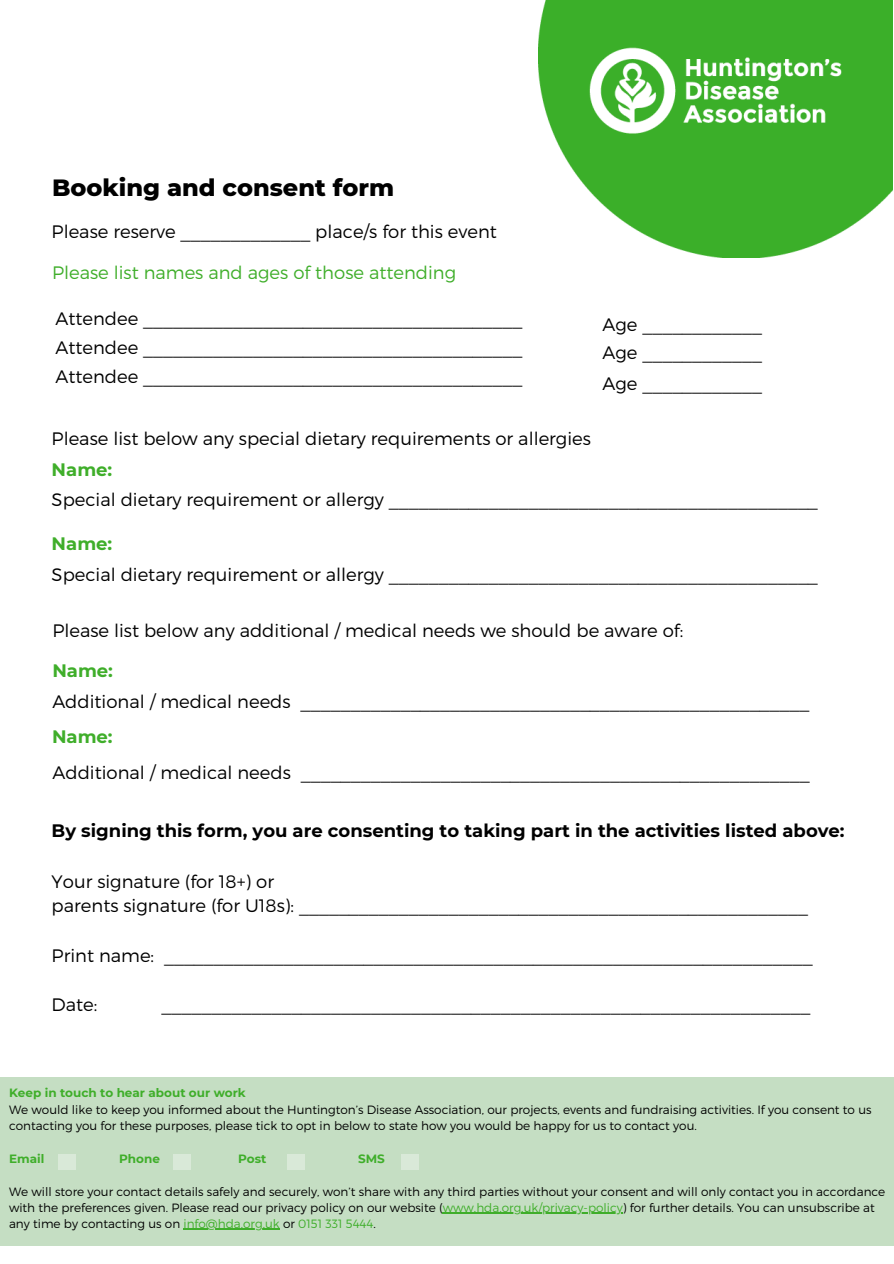
<style>
.page{position:relative;width:894px;height:1264px;background:#fff}
.page>*{position:absolute;margin:0;border:0;box-sizing:border-box;transform-origin:0 0}
.t1{font:800 24px "Montserrat";color:#000}
.t2{font:300 18px/24.8px "Montserrat";color:#000}
.t3{font:700 18px "Montserrat";color:#000}
.t4{font:300 18px "Montserrat";color:#3fae2a}
.t5{font:700 18px "Montserrat";color:#3fae2a}
.t6{font:300 12px/16px "Montserrat";color:#000}
.t7{font:700 12px "Montserrat";color:#3fae2a}
.s1{color:#3fae2a}
</style>
<div class="page">
<div style="left:0;top:1077px;width:893px;height:168px;background:#c5dec3"></div>
<hr style="left:442px;top:1212px;width:180px;height:1px;background:#3fae2a">
<hr style="left:183px;top:1228px;width:97px;height:1px;background:#3fae2a">
<div style="left:59px;top:1153px;width:17px;height:16px;background:#d9e9d8"></div>
<div style="left:173px;top:1153px;width:17px;height:16px;background:#d9e9d8"></div>
<div style="left:287px;top:1153px;width:17px;height:16px;background:#d9e9d8"></div>
<div style="left:401px;top:1153px;width:17px;height:16px;background:#d9e9d8"></div>
<img style="left:538px;top:0;width:354px;height:258px">
<h3 class="t1" style="left:52px;top:172px;width:343px">Booking and consent form</h3>
<h3 class="t2" style="left:52px;top:219px;width:446px">Please reserve _____________ place/s for this event</h3>
<h3 class="t4" style="left:52px;top:261px;width:405px">Please list names and ages of those attending</h3>
<h3 class="t2" style="left:56px;top:305px;width:468px">Attendee ______________________________________</h3>
<h2 class="t2" style="left:602px;top:312px;width:161px">Age ____________</h2>
<h3 class="t2" style="left:602px;top:339px;width:161px">Age ____________</h3>
<h3 class="t2" style="left:602px;top:370px;width:161px">Age ____________</h3>
<h3 class="t2" style="left:56px;top:334px;width:468px">Attendee ______________________________________</h3>
<h2 class="t2" style="left:56px;top:363px;width:468px">Attendee ______________________________________</h2>
<h2 class="t2" style="left:52px;top:425px;width:540px">Please list below any special dietary requirements or allergies</h2>
<h2 class="t5" style="left:52px;top:458px;width:62px">Name:</h2>
<h3 class="t2" style="left:52px;top:486px;width:767px">Special dietary requirement or allergy ___________________________________________</h3>
<h3 class="t5" style="left:52px;top:532px;width:62px">Name:</h3>
<h2 class="t2" style="left:52px;top:561px;width:767px">Special dietary requirement or allergy ___________________________________________</h2>
<p class="t2" style="left:52px;top:617px;width:632px">Please list below any additional / medical needs we should be aware of:</p>
<p class="t5" style="left:52px;top:659px;width:62px">Name:</p>
<h4 class="t2" style="left:52px;top:688px;width:758px">Additional / medical needs ___________________________________________________</h4>
<p class="t5" style="left:52px;top:725px;width:62px">Name:</p>
<p class="t2" style="left:53px;top:759px;width:758px">Additional / medical needs ___________________________________________________</p>
<h3 class="t3" style="left:52px;top:819px;width:794px">By signing this form, you are consenting to taking part in the activities listed above:</h3>
<h3 class="t2" style="left:52px;top:867px;width:757px">Your signature (for 18+) or<br>parents signature (for U18s): ___________________________________________________</h3>
<h3 class="t2" style="left:52px;top:942px;width:762px">Print name: _________________________________________________________________</h3>
<p class="t2" style="left:52px;top:991px;width:47px">Date:</p>
<p class="t2" style="left:161px;top:991px;width:650px">_________________________________________________________________</p>
<h1 class="t7" style="left:9px;top:1085px;width:238px">Keep in touch to hear about our work</h1>
<h3 class="t6" style="left:9px;top:1101px;width:863px">We would like to keep you informed about the Huntington’s Disease Association, our projects, events and fundraising activities. If you consent to us contacting you for these purposes, please tick to opt in below to state how you would be happy for us to contact you.</h3>
<p class="t7" style="left:9px;top:1150px;width:37px">Email</p>
<p class="t7" style="left:119px;top:1150px;width:42px">Phone</p>
<p class="t7" style="left:238px;top:1150px;width:30px">Post</p>
<p class="t7" style="left:358px;top:1150px;width:28px">SMS</p>
<h3 class="t6" style="left:9px;top:1182px;width:877px">We will store your contact details safely and securely, won’t share with any third parties without your consent and will only contact you in accordance with the preferences given. Please read our privacy policy on our website (<span class="s1">www.hda.org.uk/privacy-policy</span>) for further details. You can unsubscribe at</h3>
<h3 class="t6" style="left:9px;top:1214px;width:368px">any time by contacting us on <span class="s1">info@hda.org.uk</span> or <span class="s1">0151 331 5444</span>.</h3>
</div>
